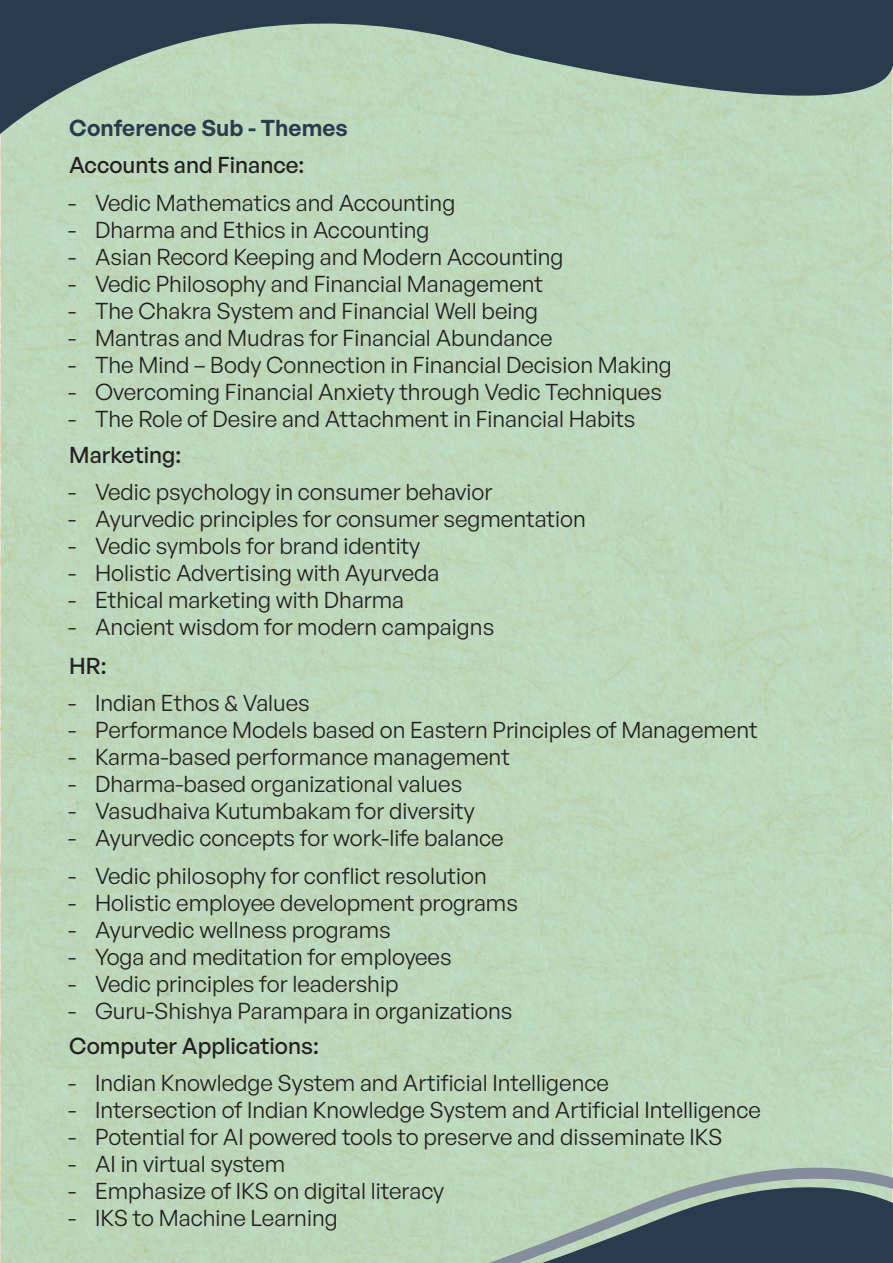
<style>
.page{position:relative;width:893px;height:1263px;background:#fff}
.page>*{position:absolute;margin:0;border:0;box-sizing:border-box;transform-origin:0 0}
.t1{font:22.5px "General Sans";color:#231f20}
.t2{font:500 22.5px "General Sans";color:#231f20}
.t3{font:600 22.5px "General Sans";color:#283c4e}
</style>
<div class="page">
<div style="left:1px;top:0;width:891px;height:1263px;background:#bdd8bb"></div>
<svg style="left:0;top:0;width:893px;height:145px"></svg>
<svg style="left:0;top:1157px;width:893px;height:106px"></svg>
<p class="t3" style="left:69px;top:113px;width:280px">Conference Sub - Themes</p>
<p class="t2" style="left:69px;top:151px;width:237px">Accounts and Finance:</p>
<p class="t1" style="left:68px;top:188px;width:389px">- Vedic Mathematics and Accounting</p>
<p class="t1" style="left:68px;top:215px;width:363px">- Dharma and Ethics in Accounting</p>
<p class="t1" style="left:68px;top:242px;width:497px">- Asian Record Keeping and Modern Accounting</p>
<p class="t1" style="left:68px;top:269px;width:477px">- Vedic Philosophy and Financial Management</p>
<p class="t1" style="left:68px;top:296px;width:472px">- The Chakra System and Financial Well being</p>
<p class="t1" style="left:68px;top:323px;width:486px">- Mantras and Mudras for Financial Abundance</p>
<p class="t1" style="left:68px;top:350px;width:605px">- The Mind – Body Connection in Financial Decision Making</p>
<p class="t1" style="left:68px;top:377px;width:596px">- Overcoming Financial Anxiety through Vedic Techniques</p>
<p class="t1" style="left:68px;top:404px;width:569px">- The Role of Desire and Attachment in Financial Habits</p>
<p class="t2" style="left:69px;top:441px;width:113px">Marketing:</p>
<p class="t1" style="left:68px;top:478px;width:426px">- Vedic psychology in consumer behavior</p>
<p class="t1" style="left:68px;top:505px;width:519px">- Ayurvedic principles for consumer segmentation</p>
<p class="t1" style="left:68px;top:532px;width:354px">- Vedic symbols for brand identity</p>
<p class="t1" style="left:68px;top:559px;width:373px">- Holistic Advertising with Ayurveda</p>
<p class="t1" style="left:68px;top:586px;width:338px">- Ethical marketing with Dharma</p>
<p class="t1" style="left:68px;top:613px;width:428px">- Ancient wisdom for modern campaigns</p>
<p class="t2" style="left:69px;top:651px;width:39px">HR:</p>
<p class="t1" style="left:68px;top:689px;width:243px">- Indian Ethos &amp; Values</p>
<p class="t1" style="left:68px;top:716px;width:691px">- Performance Models based on Eastern Principles of Management</p>
<p class="t1" style="left:68px;top:743px;width:443px">- Karma-based performance management</p>
<p class="t1" style="left:68px;top:770px;width:396px">- Dharma-based organizational values</p>
<p class="t1" style="left:68px;top:797px;width:408px">- Vasudhaiva Kutumbakam for diversity</p>
<p class="t1" style="left:68px;top:824px;width:437px">- Ayurvedic concepts for work-life balance</p>
<p class="t1" style="left:68px;top:861px;width:420px">- Vedic philosophy for conflict resolution</p>
<p class="t1" style="left:68px;top:888px;width:451px">- Holistic employee development programs</p>
<p class="t1" style="left:68px;top:915px;width:324px">- Ayurvedic wellness programs</p>
<p class="t1" style="left:68px;top:942px;width:385px">- Yoga and meditation for employees</p>
<p class="t1" style="left:68px;top:969px;width:332px">- Vedic principles for leadership</p>
<p class="t1" style="left:68px;top:996px;width:446px">- Guru-Shishya Parampara in organizations</p>
<p class="t2" style="left:69px;top:1031px;width:251px">Computer Applications:</p>
<p class="t1" style="left:68px;top:1069px;width:542px">- Indian Knowledge System and Artificial Intelligence</p>
<p class="t1" style="left:68px;top:1096px;width:694px">- Intersection of Indian Knowledge System and Artificial Intelligence</p>
<p class="t1" style="left:68px;top:1123px;width:656px">- Potential for AI powered tools to preserve and disseminate IKS</p>
<p class="t1" style="left:68px;top:1150px;width:219px">- AI in virtual system</p>
<p class="t1" style="left:68px;top:1177px;width:378px">- Emphasize of IKS on digital literacy</p>
<p class="t1" style="left:68px;top:1204px;width:271px">- IKS to Machine Learning</p>
</div>
